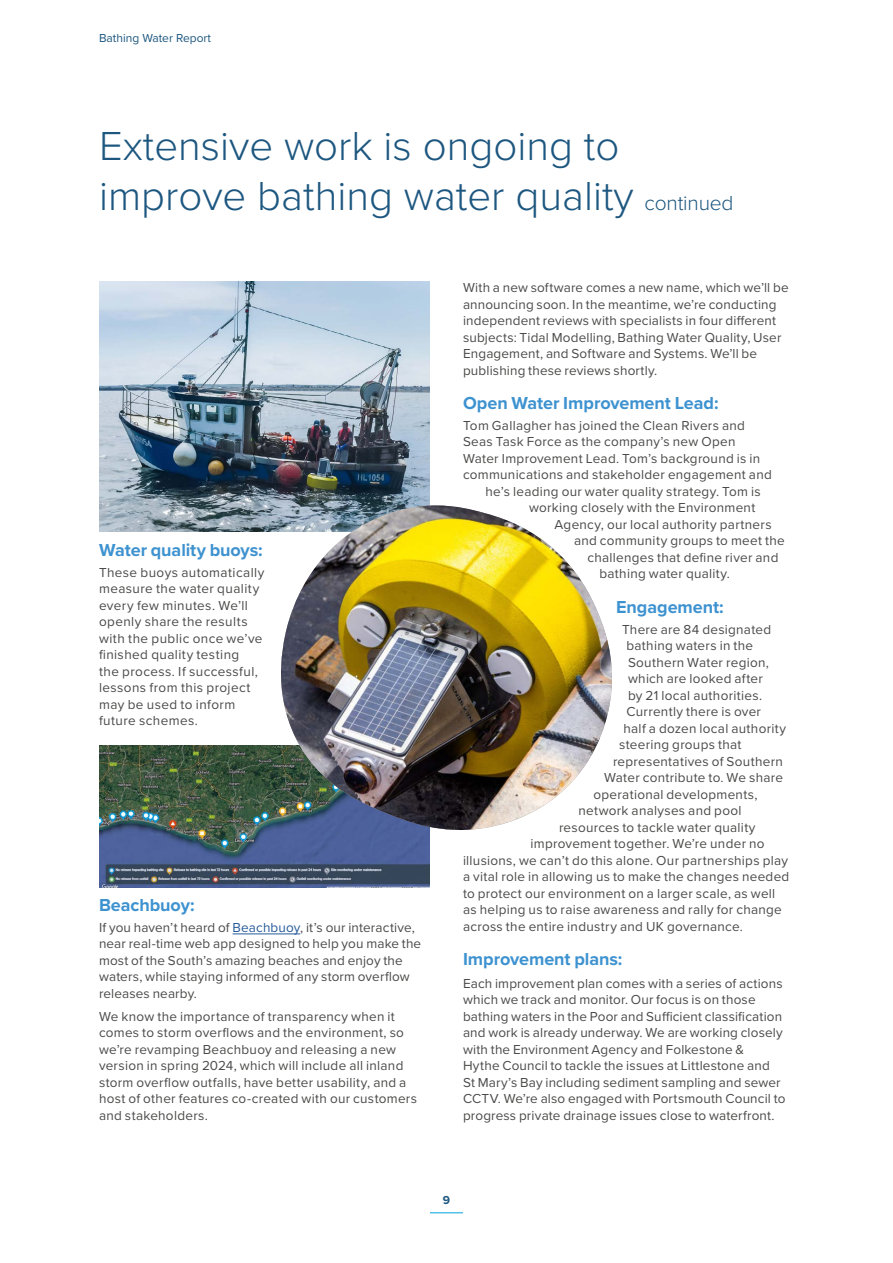
<style>
.page{position:relative;width:893px;height:1263px;background:#fff}
.page>*{position:absolute;margin:0;border:0;box-sizing:border-box;transform-origin:0 0}
.t1{font:300 42px/50.4px "Proxima Nova";color:#1d5780}
.t2{font:700 18px "Proxima Nova";letter-spacing:-.005em;color:#3d92d0}
.t3{font:13.5px/16.5px "Proxima Nova";letter-spacing:.02em;color:#4a4a49}
.t4{font:12px "Proxima Nova";color:#1d5780}
.t5{font:700 12px "Proxima Nova";color:#1d5780}
.s1{font-size:21px}
.s2{color:#275b9b}
</style>
<div class="page">
<hr style="left:430px;top:1212px;width:33px;height:1px;background:#54c2e8">
<hr style="left:233px;top:933px;width:67px;height:1px;background:#275b9b">
<img style="left:99px;top:282px;width:331px;height:249px">
<img style="left:99px;top:745px;width:331px;height:142px">
<svg style="left:272px;top:503px;width:158px;height:332px"></svg>
<img style="left:281px;top:505px;width:331px;height:327px">
<p class="t4" style="left:99px;top:30px;width:114px">Bathing Water Report</p>
<h1 class="t1" style="left:99px;top:119px;width:636px">Extensive work is ongoing to improve bathing water quality <span class="s1">continued</span></h1>
<h2 class="t2" style="left:99px;top:537px;width:165px">Water quality buoys:</h2>
<p class="t3" style="left:99px;top:564px;width:167px">These buoys automatically measure the water quality every few minutes. We’ll openly share the results with the public once we’ve finished quality testing<br>the process. If successful, lessons from this project may be used to inform future schemes.</p>
<h2 class="t2" style="left:99px;top:891px;width:97px">Beachbuoy:</h2>
<p class="t3" style="left:99px;top:918px;width:324px">If you haven’t heard of <span class="s2">Beachbuoy</span>, it’s our interactive, near real-time web app designed to help you make the most of the South’s amazing beaches and enjoy the waters, while staying informed of any storm overflow releases nearby.</p>
<p class="t3" style="left:99px;top:1007px;width:320px">We know the importance of transparency when it comes to storm overflows and the environment, so we’re revamping Beachbuoy and releasing a new version in spring 2024, which will include all inland storm overflow outfalls, have better usability, and a host of other features co-created with our customers and stakeholders.</p>
<p class="t3" style="left:463px;top:279px;width:327px">With a new software comes a new name, which we’ll be announcing soon. In the meantime, we’re conducting independent reviews with specialists in four different subjects: Tidal Modelling, Bathing Water Quality, User Engagement, and Software and Systems. We’ll be publishing these reviews shortly.</p>
<h2 class="t2" style="left:463px;top:390px;width:257px">Open Water Improvement Lead:</h2>
<p class="t3" style="left:463px;top:417px;width:284px">Tom Gallagher has joined the Clean Rivers and</p>
<p class="t3" style="left:463px;top:433px;width:274px">Seas Task Force as the company’s new Open</p>
<p class="t3" style="left:463px;top:450px;width:299px">Water Improvement Lead. Tom’s background is in</p>
<p class="t3" style="left:463px;top:466px;width:310px">communications and stakeholder engagement and</p>
<p class="t3" style="left:485px;top:483px;width:277px">he’s leading our water quality strategy. Tom is</p>
<p class="t3" style="left:529px;top:499px;width:228px">working closely with the Environment</p>
<p class="t3" style="left:554px;top:516px;width:219px">Agency, our local authority partners</p>
<p class="t3" style="left:574px;top:532px;width:212px">and community groups to meet the</p>
<p class="t3" style="left:587px;top:549px;width:192px">challenges that define river and</p>
<p class="t3" style="left:599px;top:565px;width:132px">bathing water quality.</p>
<h2 class="t2" style="left:616px;top:593px;width:109px">Engagement:</h2>
<p class="t3" style="left:622px;top:620px;width:151px">There are 84 designated</p>
<p class="t3" style="left:626px;top:637px;width:128px">bathing waters in the</p>
<p class="t3" style="left:628px;top:653px;width:142px">Southern Water region,</p>
<p class="t3" style="left:628px;top:670px;width:136px">which are looked after</p>
<p class="t3" style="left:628px;top:686px;width:136px">by 21 local authorities.</p>
<p class="t3" style="left:626px;top:703px;width:136px">Currently there is over</p>
<p class="t3" style="left:623px;top:719px;width:164px">half a dozen local authority</p>
<p class="t3" style="left:619px;top:736px;width:124px">steering groups that</p>
<p class="t3" style="left:613px;top:752px;width:171px">representatives of Southern</p>
<p class="t3" style="left:604px;top:769px;width:181px">Water contribute to. We share</p>
<p class="t3" style="left:593px;top:785px;width:166px">operational developments,</p>
<p class="t3" style="left:578px;top:802px;width:164px">network analyses and pool</p>
<p class="t3" style="left:559px;top:818px;width:198px">resources to tackle water quality</p>
<p class="t3" style="left:530px;top:835px;width:236px">improvement together. We’re under no</p>
<p class="t3" style="left:463px;top:851px;width:326px">illusions, we can’t do this alone. Our partnerships play</p>
<p class="t3" style="left:463px;top:868px;width:328px">a vital role in allowing us to make the changes needed</p>
<p class="t3" style="left:463px;top:884px;width:314px">to protect our environment on a larger scale, as well</p>
<p class="t3" style="left:463px;top:901px;width:320px">as helping us to raise awareness and rally for change</p>
<p class="t3" style="left:463px;top:917px;width:281px">across the entire industry and UK governance.</p>
<h2 class="t2" style="left:463px;top:945px;width:161px">Improvement plans:</h2>
<p class="t3" style="left:463px;top:974px;width:324px">Each improvement plan comes with a series of actions which we track and monitor. Our focus is on those bathing waters in the Poor and Sufficient classification and work is already underway. We are working closely with the Environment Agency and Folkestone &amp;<br>Hythe Council to tackle the issues at Littlestone and<br>St Mary’s Bay including sediment sampling and sewer CCTV. We’re also engaged with Portsmouth Council to progress private drainage issues close to waterfront.</p>
<p class="t5" style="left:443px;top:1191px;width:9px">9</p>
</div>
